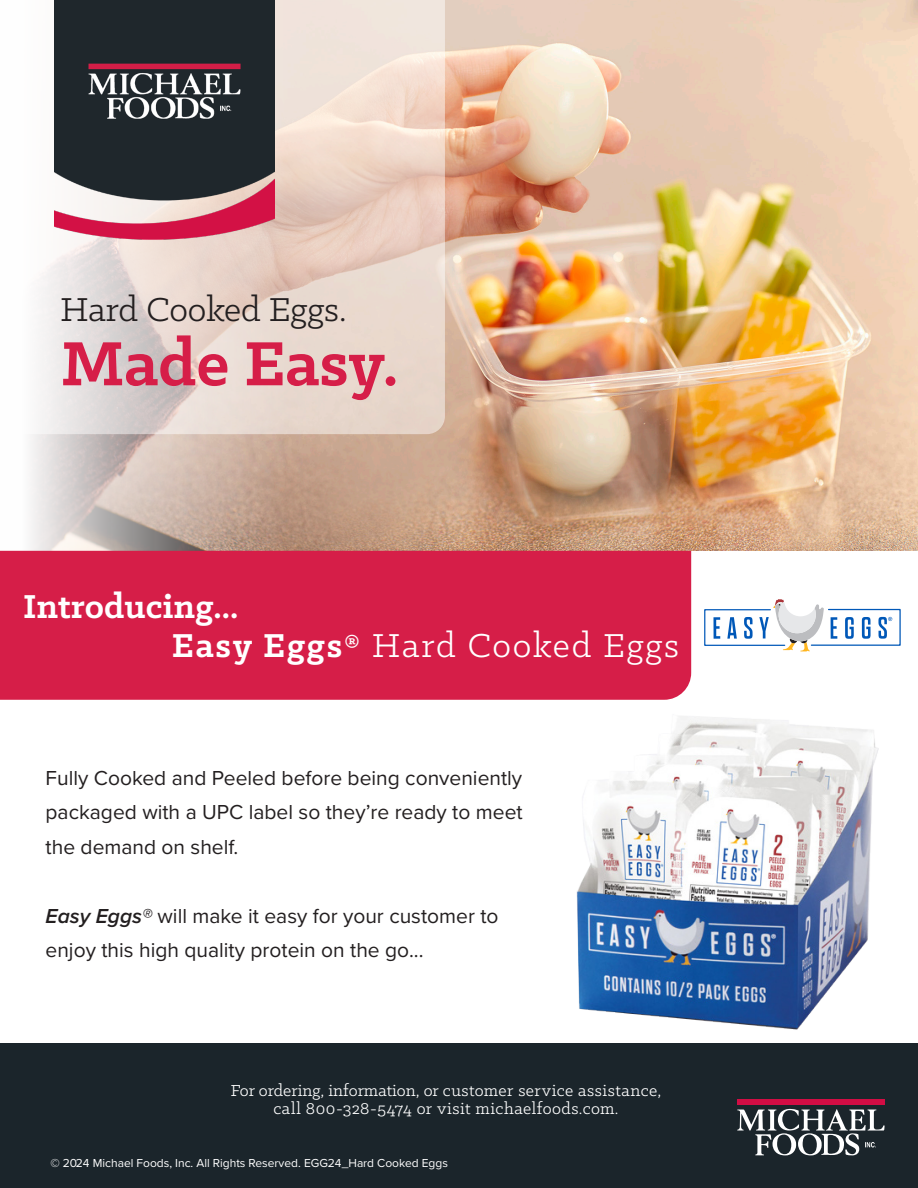
<style>
.page{position:relative;width:918px;height:1188px;background:#fff}
.page>*{position:absolute;margin:0;border:0;box-sizing:border-box;transform-origin:0 0}
.t1{font:700 70.5px "Klinic Slab";color:#d61e48}
.t2{font:37.5px "Klinic Slab";letter-spacing:.05em;color:#fff}
.t3{font:37.5px "Klinic Slab";color:#231f20}
.t4{font:700 37.5px "Klinic Slab";color:#fff}
.t5{font:21px/34.5px "Proxima Nova";color:#231f20;text-align:justify}
.t6{font:18px "Klinic Slab";letter-spacing:.02em;color:#fff}
.t7{font:12px "Proxima Nova";color:#fff}
.s1{font-weight:700}
.s2{font-weight:600;font-style:italic}
</style>
<div class="page">
<img style="left:0;top:0;width:918px;height:551px">
<div style="left:0;top:1043px;width:918px;height:144px;background:#1b252b"></div>
<div style="left:737px;top:1099px;width:148px;height:6px;background:#d20d44"></div>
<svg style="left:737px;top:1109px;width:148px;height:46px"></svg>
<svg style="left:704px;top:599px;width:197px;height:52px"></svg>
<svg style="left:0;top:0;width:445px;height:434px"></svg>
<div style="left:0;top:551px;width:691px;height:149px;background:#d61e48"></div>
<img style="left:549px;top:655px;width:330px;height:375px">
<img style="left:55px;top:0;width:220px;height:257px">
<p class="t3" style="left:60px;top:285px;width:288px">Hard Cooked Eggs.</p>
<p class="t1" style="left:60px;top:317px;width:339px">Made Easy.</p>
<p class="t4" style="left:23px;top:581px;width:217px">Introducing...</p>
<p class="t2" style="left:172px;top:621px;width:509px"><span class="s1">Easy Eggs®</span> Hard Cooked Eggs</p>
<p class="t5" style="left:46px;top:760px;width:479px">Fully Cooked and Peeled before being conveniently packaged with a UPC label so they’re ready to meet the demand on shelf.</p>
<p class="t5" style="left:46px;top:898px;width:454px"><span class="s2">Easy Eggs®</span> will make it easy for your customer to enjoy this high quality protein on the go...</p>
<p class="t6" style="left:231px;top:1079px;width:432px">For ordering, information, or customer service assistance,</p>
<p class="t6" style="left:274px;top:1097px;width:347px">call 800-328-5474 or visit michaelfoods.com.</p>
<p class="t7" style="left:50px;top:1155px;width:399px">© 2024 Michael Foods, Inc. All Rights Reserved. EGG24_Hard Cooked Eggs</p>
</div>
